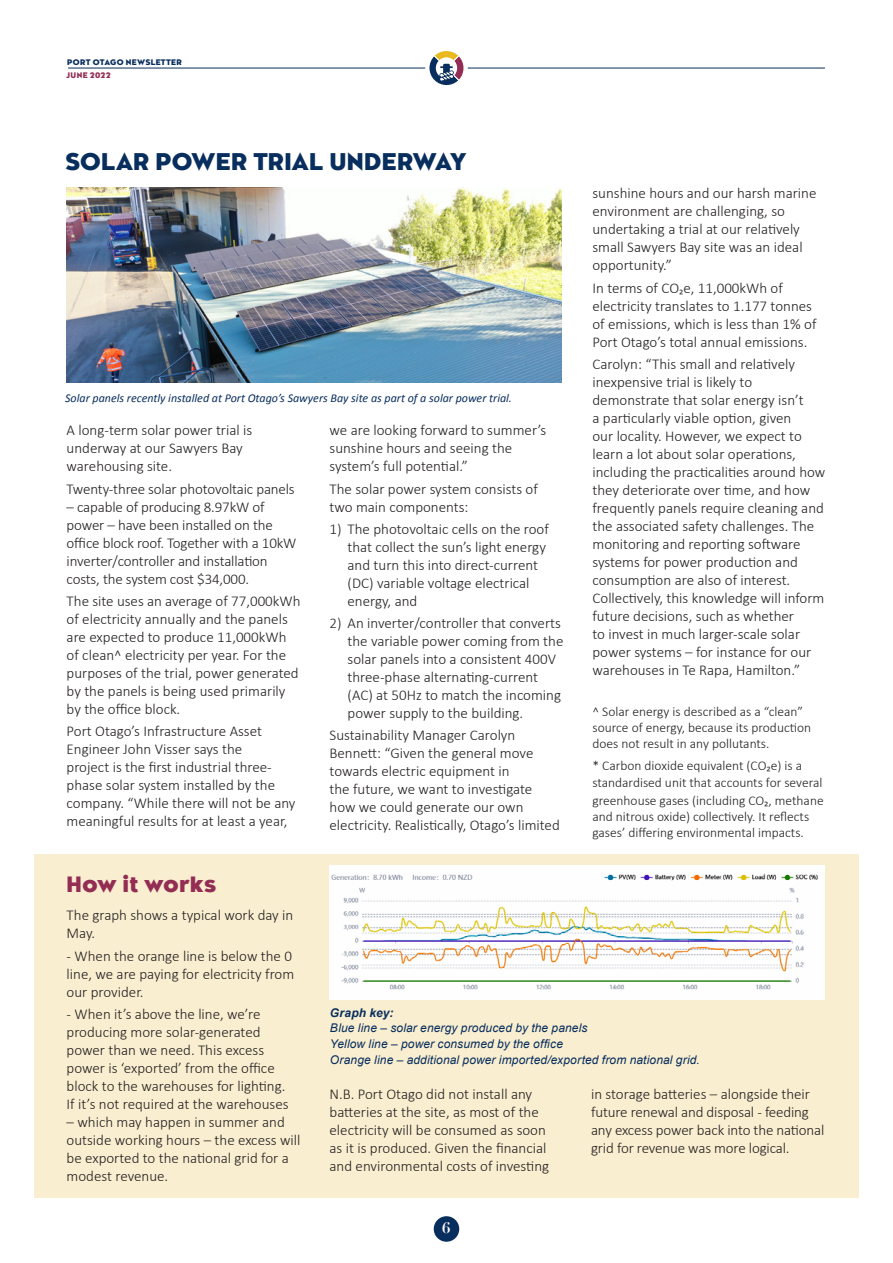
<style>
.page{position:relative;width:893px;height:1263px;background:#fff}
.page>*{position:absolute;margin:0;border:0;box-sizing:border-box;transform-origin:0 0}
.t1{font:800 22.5px "Kessel 105";color:#082e5e}
.t2{font:800 20.7px "Kessel 105";letter-spacing:.005em;color:#942d53}
.Body_Copy{font:300 15px/18px "Calibri";color:#231f20}
.t3{font:700 15px "Didot";color:#fff}
.Body_Copy-2{font:300 13.5px/16.2px "Calibri";color:#231f20}
.t4{font:italic 12px "Arial";letter-spacing:.01em;color:#082e5e}
.Body_Copy-3{font:italic 12px "Calibri";color:#082e5e}
.t5{font:italic 700 12px "Arial";letter-spacing:.015em;color:#082e5e}
.t6{font:800 7.5px "Kessel 105";letter-spacing:.035em;color:#082e5e}
.t7{font:800 7.5px "Kessel 105";letter-spacing:.045em;color:#942d53}
.s1{font-size:15px}
</style>
<div class="page">
<div style="left:434px;top:1216px;width:25px;height:26px;background:#082e5e;border-radius:50%"></div>
<hr style="left:68px;top:68px;width:357px;height:1px;background:#082e5e">
<svg style="left:429px;top:51px;width:34px;height:34px"></svg>
<hr style="left:468px;top:68px;width:357px;height:1px;background:#082e5e">
<div style="left:34px;top:854px;width:825px;height:344px;background:#f9eed0"></div>
<img style="left:67px;top:187px;width:494px;height:196px">
<div style="left:330px;top:866px;width:495px;height:133px;background:#fff"></div>
<img style="left:331px;top:873px;width:487px;height:117px">
<p class="t6" style="left:67px;top:58px;width:116px">PORT OTAGO NEWSLETTER</p>
<p class="t7" style="left:66px;top:71px;width:46px">JUNE 2022</p>
<p class="t1" style="left:65px;top:148px;width:403px">SOLAR POWER TRIAL UNDERWAY</p>
<p class="Body_Copy-3" style="left:65px;top:389px;width:448px">Solar panels recently installed at Port Otago’s Sawyers Bay site as part of a solar power trial.</p>
<p class="Body_Copy" style="left:67px;top:421px;width:187px">A long-term solar power trial is underway at our Sawyers Bay warehousing site.</p>
<p class="Body_Copy" style="left:67px;top:479px;width:230px">Twenty-three solar photovoltaic panels</p>
<p class="Body_Copy" style="left:67px;top:497px;width:231px">– capable of producing 8.97kW of power – have been installed on the office block roof. Together with a 10kW inverter/controller and installation costs, the system cost $34,000.</p>
<p class="Body_Copy" style="left:67px;top:591px;width:235px">The site uses an average of 77,000kWh of electricity annually and the panels are expected to produce 11,000kWh of clean^ electricity per year. For the purposes of the trial, power generated by the panels is being used primarily by the office block.</p>
<p class="Body_Copy" style="left:67px;top:721px;width:230px">Port Otago’s Infrastructure Asset Engineer John Visser says the<br>project is the first industrial three&shy;phase solar system installed by the company. “While there will not be any meaningful results for at least a year,</p>
<p class="t2" style="left:67px;top:872px;width:151px">How it works</p>
<p class="Body_Copy" style="left:330px;top:421px;width:218px">we are looking forward to summer’s sunshine hours and seeing the system’s full potential.”</p>
<p class="Body_Copy" style="left:330px;top:479px;width:210px">The solar power system consists of two main components:</p>
<p class="Body_Copy" style="left:348px;top:519px;width:203px;text-indent:-18px">1) The photovoltaic cells on the roof that collect the sun’s light energy and turn this into direct-current (DC) variable voltage electrical energy, and</p>
<p class="Body_Copy" style="left:348px;top:613px;width:217px;text-indent:-18px">2) An inverter/controller that converts the variable power coming from the solar panels into a consistent 400V three-phase alternating-current (AC) at 50Hz to match the incoming power supply to the building.</p>
<p class="Body_Copy" style="left:330px;top:726px;width:232px">Sustainability Manager Carolyn Bennett: “Given the general move towards electric equipment in<br>the future, we want to investigate how we could generate our own electricity. Realistically, Otago’s limited</p>
<p class="Body_Copy" style="left:592px;top:184px;width:225px">sunshine hours and our harsh marine environment are challenging, so undertaking a trial at our relatively small Sawyers Bay site was an ideal opportunity.”</p>
<p class="Body_Copy" style="left:592px;top:278px;width:225px">In terms of CO2e, 11,000kWh of electricity translates to 1.177 tonnes of emissions, which is less than 1% of Port Otago’s total annual emissions.</p>
<p class="Body_Copy" style="left:592px;top:354px;width:234px">Carolyn: “This small and relatively inexpensive trial is likely to demonstrate that solar energy isn’t<br>a particularly viable option, given<br>our locality. However, we expect to learn a lot about solar operations, including the practicalities around how they deteriorate over time, and how frequently panels require cleaning and the associated safety challenges. The monitoring and reporting software systems for power production and consumption are also of interest.<br>Collectively, this knowledge will inform future decisions, such as whether<br>to invest in much larger-scale solar power systems – for instance for our warehouses in Te Rapa, Hamilton.”</p>
<p class="Body_Copy-2" style="left:592px;top:703px;width:220px">^ Solar energy is described as a “clean” source of energy, because its production does not result in any pollutants.</p>
<p class="Body_Copy-2" style="left:592px;top:757px;width:231px">* Carbon dioxide equivalent (CO<span class="s1">2</span>e) is a standardised unit that accounts for several</p>
<p class="Body_Copy-2" style="left:592px;top:791px;width:233px">greenhouse gases (including CO<span class="s1">2</span>, methane and nitrous oxide) collectively. It reflects gases’ differing environmental impacts.</p>
<p class="Body_Copy" style="left:67px;top:906px;width:228px">The graph shows a typical work day in<br>May.</p>
<p class="Body_Copy" style="left:67px;top:946px;width:229px">- When the orange line is below the 0 line, we are paying for electricity from our provider.</p>
<p class="Body_Copy" style="left:67px;top:1004px;width:223px">- When it’s above the line, we’re producing more solar-generated power than we need. This excess power is ‘exported’ from the office block to the warehouses for lighting.<br>If it’s not required at the warehouses</p>
<p class="Body_Copy" style="left:67px;top:1112px;width:235px">– which may happen in summer and outside working hours – the excess will be exported to the national grid for a modest revenue.</p>
<p class="t5" style="left:330px;top:1004px;width:65px">Graph key:</p>
<p class="t4" style="left:330px;top:1020px;width:259px">Blue line – solar energy produced by the panels</p>
<p class="t4" style="left:330px;top:1036px;width:235px">Yellow line – power consumed by the office</p>
<p class="t4" style="left:330px;top:1051px;width:371px">Orange line – additional power imported/exported from national grid.</p>
<p class="Body_Copy" style="left:330px;top:1084px;width:221px">N.B. Port Otago did not install any batteries at the site, as most of the electricity will be consumed as soon as it is produced. Given the financial and environmental costs of investing</p>
<p class="Body_Copy" style="left:591px;top:1084px;width:235px">in storage batteries – alongside their future renewal and disposal - feeding any excess power back into the national grid for revenue was more logical.</p>
<p class="t3" style="left:442px;top:1218px;width:10px">6</p>
</div>
